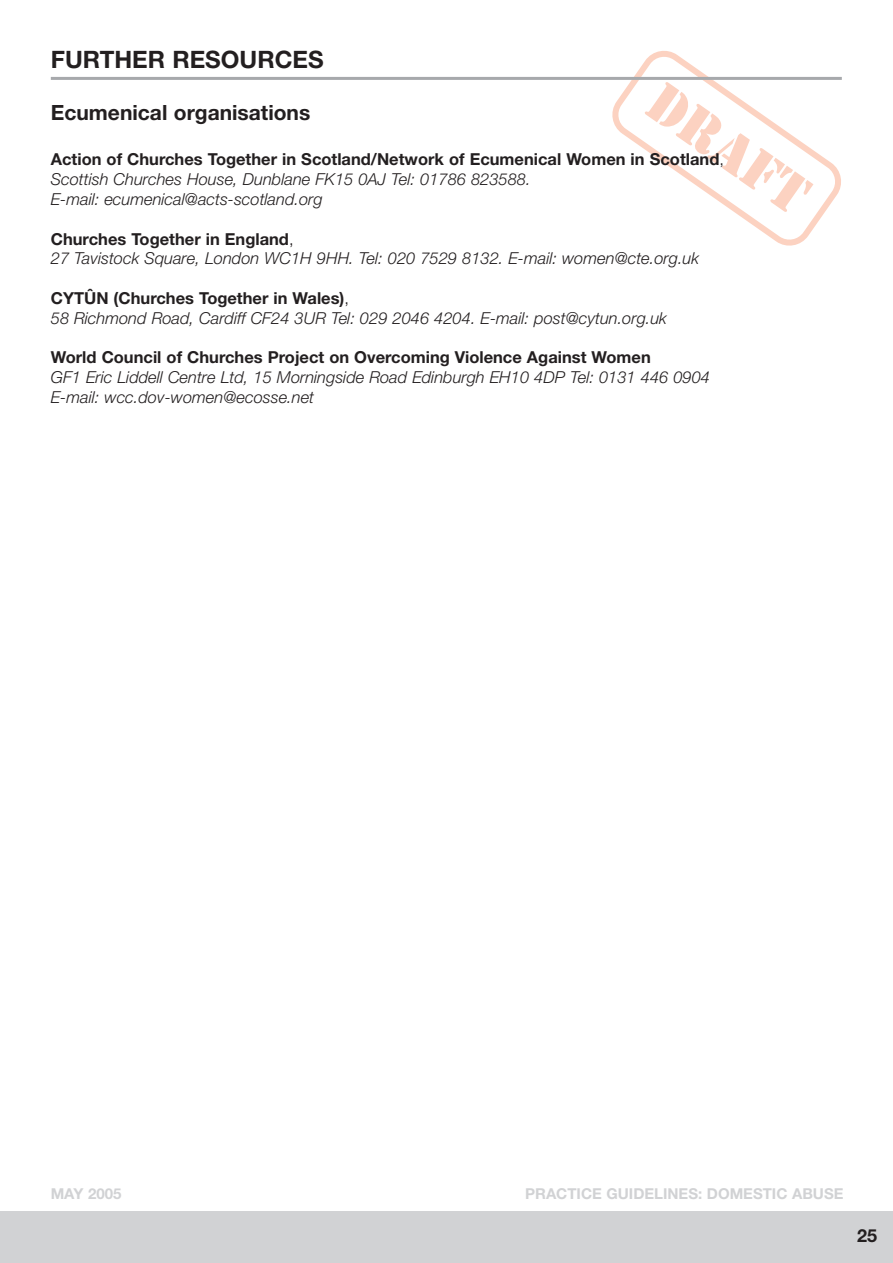
<style>
.page{position:relative;width:893px;height:1263px;background:#fff}
.page>*{position:absolute;margin:0;border:0;box-sizing:border-box;transform-origin:0 0}
.t1{font:58.5px "Stencil";color:#fcd2c1}
.t2{font:700 24px "Helvetica Neue";color:#231f20}
.t3{font:700 21px "Helvetica Neue";color:#231f20}
.t4{font:700 18px "Helvetica Neue";color:#231f20}
.t5{font:italic 300 16.5px/19.8px "Helvetica Neue";color:#231f20}
.t6{font:700 16.5px "Helvetica Neue";color:#231f20}
.t7{font:700 15px "Helvetica Neue";color:#d1d2d4}
.s1{font-weight:700;font-style:normal}
.s2{font-style:normal}
</style>
<div class="page">
<svg style="left:612px;top:51px;width:229px;height:195px"></svg>
<hr style="left:51px;top:77px;width:791px;height:3px;background:#a7a9ac">
<div style="left:0;top:1212px;width:893px;height:51px;background:#d1d2d4"></div>
<h2 class="t2" style="left:51px;top:51px;width:274px">FURTHER RESOURCES</h2>
<p class="t3" style="left:51px;top:105px;width:261px">Ecumenical organisations</p>
<p class="t5" style="left:51px;top:151px;width:675px"><span class="s1">Action of Churches Together in Scotland/Network of Ecumenical Women in Scotland</span><span class="s2">,<br></span>Scottish Churches House, Dunblane FK15 0AJ Tel: 01786 823588.<br>E-mail: ecumenical@acts-scotland.org</p>
<p class="t5" style="left:51px;top:230px;width:650px"><span class="s1">Churches Together in England</span><span class="s2">,<br></span>27 Tavistock Square, London WC1H 9HH. Tel: 020 7529 8132. E-mail: women@cte.org.uk</p>
<p class="t5" style="left:51px;top:290px;width:617px"><span class="s1">CYTÛN (Churches Together in Wales)</span><span class="s2">,<br></span>58 Richmond Road, Cardiff CF24 3UR Tel: 029 2046 4204. E-mail: post@cytun.org.uk</p>
<p class="t6" style="left:51px;top:352px;width:601px">World Council of Churches Project on Overcoming Violence Against Women</p>
<p class="t5" style="left:51px;top:369px;width:661px">GF1 Eric Liddell Centre Ltd, 15 Morningside Road Edinburgh EH10 4DP Tel: 0131 446 0904<br>E-mail: wcc.dov-women@ecosse.net</p>
<h1 class="t1" style="left:673px;top:67px;width:184px;rotate:35deg">DRAFT</h1>
<p class="t7" style="left:51px;top:1188px;width:72px">MAY 2005</p>
<p class="t7" style="left:525px;top:1188px;width:320px">PRACTICE GUIDELINES: DOMESTIC ABUSE</p>
<p class="t4" style="left:857px;top:1229px;width:22px">25</p>
</div>
